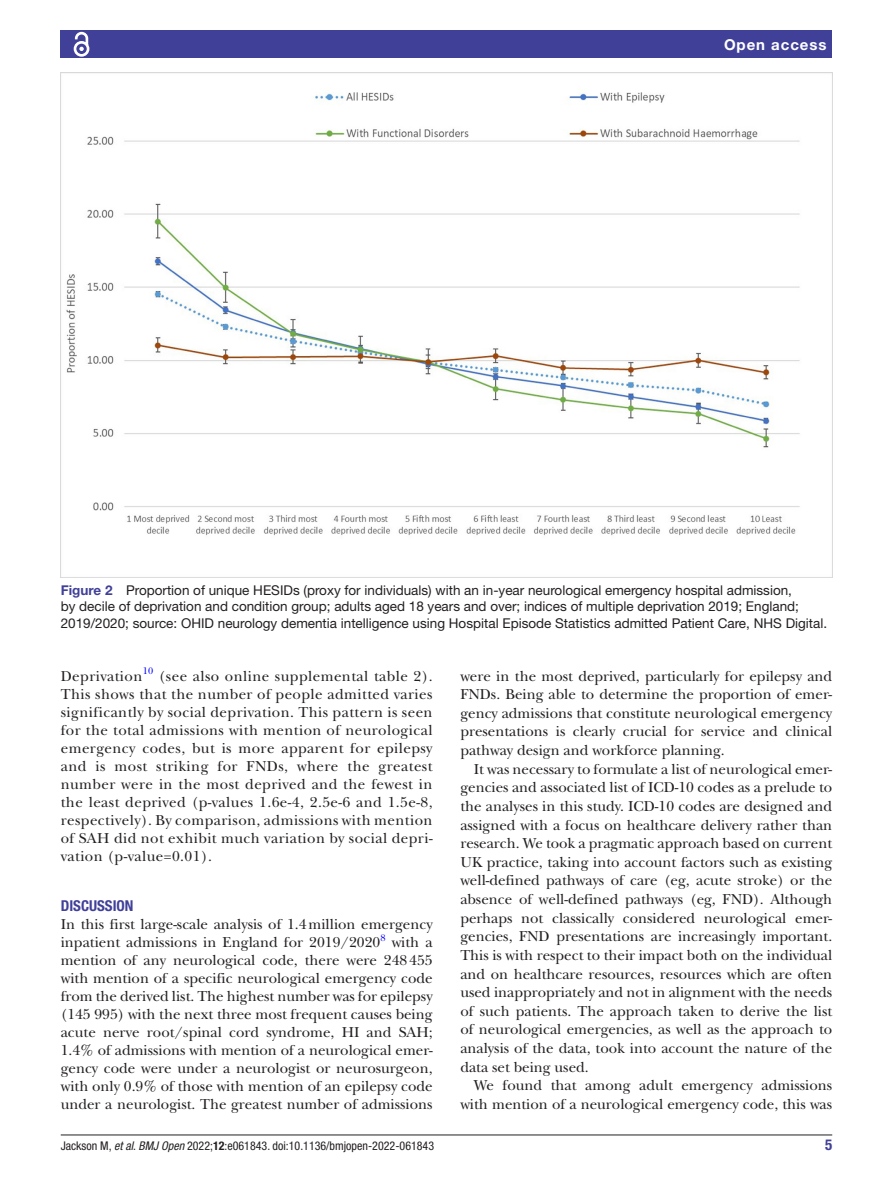
<style>
.page{position:relative;width:893px;height:1191px;background:#fff}
.page>*{position:absolute;margin:0;border:0;box-sizing:border-box;transform-origin:0 0}
.t1{font:15px/18.6px "New Baskerville";color:#231f20;text-align:justify}
.t2{font:700 condensed 15px "Helvetica Neue LT Std";color:#414099}
.t3{font:15px "New Baskerville";letter-spacing:.03em;color:#231f20}
.t4{font:700 15px "Helvetica Neue LT Std";letter-spacing:.065em;color:#fff}
.t5{font:13.5px/16.2px "Helvetica Neue LT Std";color:#231f20}
.t6{font:condensed 12px "Helvetica Neue LT Std";color:#231f20}
.t7{font:9.9px "New Baskerville";color:#00f}
.s1{font-weight:700;color:#414099}
.s2{font-style:italic}
.s3{font-weight:700}
</style>
<div class="page">
<hr style="left:61px;top:1134px;width:771px;height:1px;background:#231f20">
<div style="left:61px;top:31px;width:771px;height:27px;background:#414099"></div>
<svg style="left:73px;top:31px;width:17px;height:26px"></svg>
<img style="left:61px;top:73px;width:771px;height:463px">
<p class="t4" style="left:724px;top:35px;width:104px">Open access</p>
<p class="t5" style="left:61px;top:582px;width:768px"><span class="s1">Figure 2</span> Proportion of unique HESIDs (proxy for individuals) with an in-year neurological emergency hospital admission,<br>by decile of deprivation and condition group; adults aged 18 years and over; indices of multiple deprivation 2019; England;<br>2019/2020; source: OHID neurology dementia intelligence using Hospital Episode Statistics admitted Patient Care, NHS Digital.</p>
<p class="t7" style="left:143px;top:665px;width:12px">10</p>
<p class="t1" style="left:61px;top:667px;width:373px;line-height:18px;text-indent:98px">(see also online supplemental table 2).<br>This shows that the number of people admitted varies significantly by social deprivation. This pattern is seen for the total admissions with mention of neurological emergency codes, but is more apparent for epilepsy and is most striking for FNDs, where the greatest number were in the most deprived and the fewest in the least deprived (p-values 1.6e-4, 2.5e-6 and 1.5e-8, respectively). By comparison, admissions with mention of SAH did not exhibit much variation by social depri&shy;vation (p-value=0.01).</p>
<p class="t2" style="left:61px;top:897px;width:74px">DISCUSSION</p>
<p class="t1" style="left:61px;top:915px;width:373px;line-height:18px">In this first large-scale analysis of 1.4million emergency inpatient admissions in England for 2019/2020</p>
<p class="t3" style="left:61px;top:667px;width:83px">Deprivation</p>
<p class="t7" style="left:380px;top:931px;width:7px">8</p>
<p class="t1" style="left:61px;top:933px;width:373px;line-height:18px;text-indent:331px">with a mention of any neurological code, there were 248455 with mention of a specific neurological emergency code from the derived list. The highest number was for epilepsy (145 995) with the next three most frequent causes being acute nerve root/spinal cord syndrome, HI and SAH; 1.4% of admissions with mention of a neurological emer&shy;gency code were under a neurologist or neurosurgeon, with only 0.9% of those with mention of an epilepsy code under a neurologist. The greatest number of admissions</p>
<p class="t1" style="left:460px;top:666px;width:373px">were in the most deprived, particularly for epilepsy and FNDs. Being able to determine the proportion of emer&shy;gency admissions that constitute neurological emergency presentations is clearly crucial for service and clinical pathway design and workforce planning.</p>
<p class="t1" style="left:460px;top:759px;width:373px;text-indent:14px">It was necessary to formulate a list of neurological emer&shy;gencies and associated list of ICD-10 codes as a prelude to the analyses in this study. ICD-10 codes are designed and assigned with a focus on healthcare delivery rather than research. We took a pragmatic approach based on current UK practice, taking into account factors such as existing well-defined pathways of care (eg, acute stroke) or the absence of well-defined pathways (eg, FND). Although perhaps not classically considered neurological emer&shy;gencies, FND presentations are increasingly important.<br>This is with respect to their impact both on the individual and on healthcare resources, resources which are often used inappropriately and not in alignment with the needs of such patients. The approach taken to derive the list of neurological emergencies, as well as the approach to analysis of the data, took into account the nature of the data set being used.</p>
<p class="t1" style="left:460px;top:1076px;width:373px;text-align:right">We found that among adult emergency admissions with mention of a neurological emergency code, this was</p>
<p class="t6" style="left:61px;top:1138px;width:375px">Jackson M, <span class="s2">et al</span>. <span class="s2">BMJ Open</span> 2022;<span class="s3">12</span>:e061843. doi:10.1136/bmjopen-2022-061843</p>
<p class="t2" style="left:825px;top:1135px;width:9px">5</p>
</div>
